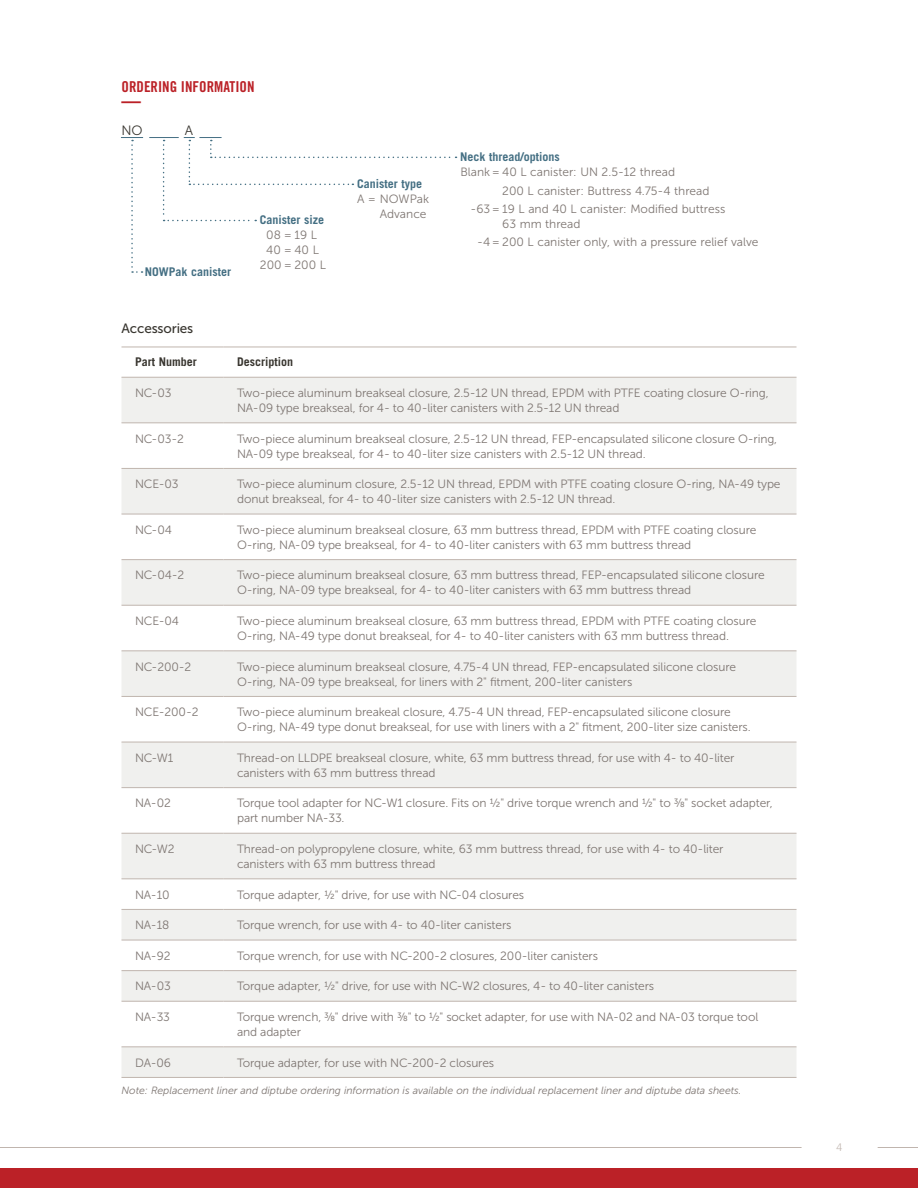
<style>
.page{position:relative;width:918px;height:1188px;background:#fff}
.page>*{position:absolute;margin:0;border:0;box-sizing:border-box;transform-origin:0 0}
.t1{font:700 expanded 20.25px "Trade Gothic LT Std";color:#bb2127;scale:.96 1}
.t2{font:15px "Trade Gothic LT Std Bd Cn 20";color:#bb2127}
.t3{font:13.5px "Museo Sans 500";letter-spacing:-.01em;color:#38352f}
.t4{font:13.5px "Museo Sans 300";color:#38352f}
.t5{font:12px/15px "Museo Sans 300";letter-spacing:-.01em;color:#7e7672}
.t6{font:700 12px "Trade Gothic LT Std";color:#446f83}
.t7{font:700 12px "Trade Gothic LT Std";color:#38352f}
.t8{font:italic 10.5px "Museo Sans 300";letter-spacing:-.005em;color:#7e7672}
.t9{font:300 10.5px "Trade Gothic LT Std";color:#c0b5ae}
</style>
<div class="page">
<div style="left:0;top:1168px;width:918px;height:20px;background:#bb2127"></div>
<hr style="left:878px;top:1147px;width:40px;height:1px;background:#c0b5ae">
<hr style="left:0;top:1147px;width:802px;height:1px;background:#c0b5ae">
<svg style="left:122px;top:378px;width:674px;height:699px;fill:#f0f0ee"></svg>
<hr style="left:122px;top:423px;width:102px;height:1px;background:#c0b5ae">
<hr style="left:224px;top:423px;width:572px;height:1px;background:#c0b5ae">
<hr style="left:122px;top:468px;width:102px;height:1px;background:#c0b5ae">
<hr style="left:224px;top:468px;width:572px;height:1px;background:#c0b5ae">
<hr style="left:122px;top:514px;width:102px;height:1px;background:#c0b5ae">
<hr style="left:224px;top:514px;width:572px;height:1px;background:#c0b5ae">
<hr style="left:122px;top:559px;width:102px;height:1px;background:#c0b5ae">
<hr style="left:224px;top:559px;width:572px;height:1px;background:#c0b5ae">
<hr style="left:224px;top:377px;width:572px;height:1px;background:#c0b5ae">
<hr style="left:122px;top:787px;width:102px;height:1px;background:#c0b5ae">
<hr style="left:224px;top:787px;width:572px;height:1px;background:#c0b5ae">
<hr style="left:122px;top:833px;width:102px;height:1px;background:#c0b5ae">
<hr style="left:224px;top:833px;width:572px;height:1px;background:#c0b5ae">
<hr style="left:122px;top:879px;width:102px;height:1px;background:#c0b5ae">
<hr style="left:224px;top:879px;width:572px;height:1px;background:#c0b5ae">
<hr style="left:122px;top:909px;width:102px;height:1px;background:#c0b5ae">
<hr style="left:224px;top:909px;width:572px;height:1px;background:#c0b5ae">
<hr style="left:122px;top:940px;width:102px;height:1px;background:#c0b5ae">
<hr style="left:224px;top:940px;width:572px;height:1px;background:#c0b5ae">
<hr style="left:122px;top:970px;width:102px;height:1px;background:#c0b5ae">
<hr style="left:224px;top:970px;width:572px;height:1px;background:#c0b5ae">
<hr style="left:122px;top:1001px;width:102px;height:1px;background:#c0b5ae">
<hr style="left:224px;top:1001px;width:572px;height:1px;background:#c0b5ae">
<hr style="left:122px;top:1047px;width:102px;height:1px;background:#c0b5ae">
<hr style="left:224px;top:1047px;width:572px;height:1px;background:#c0b5ae">
<hr style="left:224px;top:605px;width:572px;height:1px;background:#c0b5ae">
<hr style="left:224px;top:651px;width:572px;height:1px;background:#c0b5ae">
<hr style="left:224px;top:696px;width:572px;height:1px;background:#c0b5ae">
<hr style="left:224px;top:742px;width:572px;height:1px;background:#c0b5ae">
<hr style="left:122px;top:377px;width:102px;height:1px;background:#c0b5ae">
<hr style="left:122px;top:605px;width:102px;height:1px;background:#c0b5ae">
<hr style="left:122px;top:651px;width:102px;height:1px;background:#c0b5ae">
<hr style="left:122px;top:696px;width:102px;height:1px;background:#c0b5ae">
<hr style="left:122px;top:742px;width:102px;height:1px;background:#c0b5ae">
<hr style="left:122px;top:347px;width:102px;height:1px;background:#c0b5ae">
<hr style="left:224px;top:347px;width:572px;height:1px;background:#c0b5ae">
<hr style="left:122px;top:1077px;width:102px;height:1px;background:#c0b5ae">
<hr style="left:224px;top:1077px;width:572px;height:1px;background:#c0b5ae">
<svg style="left:121px;top:137px;width:22px;height:136px"></svg>
<hr style="left:149px;top:137px;width:30px;height:1px;background:#446f83">
<svg style="left:163px;top:137px;width:294px;height:84px"></svg>
<p class="t2" style="left:122px;top:77px;width:135px">ORDERING INFORMATION</p>
<h1 class="t1" style="left:122px;top:88px;width:22px">—</h1>
<p class="t4" style="left:122px;top:123px;width:23px">NO</p>
<p class="t4" style="left:185px;top:123px;width:10px">A</p>
<p class="t6" style="left:145px;top:264px;width:88px">NOWPak canister</p>
<p class="t6" style="left:260px;top:212px;width:66px">Canister size</p>
<p class="t5" style="left:260px;top:227px;width:68px;text-align:center">08 =19 L<br>40 =40 L<br>200 = 200 L</p>
<p class="t6" style="left:357px;top:177px;width:67px">Canister type</p>
<p class="t5" style="left:357px;top:192px;width:74px;text-align:right">A = NOWPak<br>Advance</p>
<p class="t6" style="left:460px;top:150px;width:101px">Neck thread/options</p>
<p class="t5" style="left:460px;top:165px;width:216px">Blank= 40 L canister: UN 2.5-12 thread</p>
<p class="t5" style="left:502px;top:183px;width:209px">200 L canister: Buttress 4.75-4 thread</p>
<p class="t5" style="left:471px;top:201px;width:256px">-63= 19 L and 40 L canister: Modified buttress</p>
<p class="t5" style="left:477px;top:215px;width:283px;line-height:18.3px;text-indent:25px">63 mm thread<br>-4= 200 L canister only, with a pressure relief valve</p>
<p class="t3" style="left:122px;top:321px;width:73px">Accessories</p>
<p class="t7" style="left:135px;top:355px;width:63px">Part Number</p>
<p class="t7" style="left:237px;top:355px;width:58px">Description</p>
<p class="t5" style="left:135px;top:385px;width:38px">NC-03</p>
<p class="t5" style="left:237px;top:385px;width:533px">Two-piece aluminum breakseal closure, 2.5-12 UN thread, EPDM with PTFE coating closure O-ring,<br>NA-09 type breakseal, for 4- to 40-liter canisters with 2.5-12 UN thread</p>
<p class="t5" style="left:135px;top:431px;width:50px">NC-03-2</p>
<p class="t5" style="left:237px;top:431px;width:542px">Two-piece aluminum breakseal closure, 2.5-12 UN thread, FEP-encapsulated silicone closure O-ring,<br>NA-09 type breakseal, for 4- to 40-liter size canisters with 2.5-12 UN thread.</p>
<p class="t5" style="left:135px;top:477px;width:45px">NCE-03</p>
<p class="t5" style="left:237px;top:477px;width:545px">Two-piece aluminum closure, 2.5-12 UN thread, EPDM with PTFE coating closure O-ring, NA-49 type donut breakseal, for 4- to 40-liter size canisters with 2.5-12 UN thread.</p>
<p class="t5" style="left:135px;top:522px;width:38px">NC-04</p>
<p class="t5" style="left:237px;top:522px;width:521px">Two-piece aluminum breakseal closure, 63 mm buttress thread, EPDM with PTFE coating closure<br>O-ring, NA-09 type breakseal, for 4- to 40-liter canisters with 63 mm buttress thread</p>
<p class="t5" style="left:135px;top:568px;width:51px">NC-04-2</p>
<p class="t5" style="left:237px;top:568px;width:529px">Two-piece aluminum breakseal closure, 63 mm buttress thread, FEP-encapsulated silicone closure<br>O-ring, NA-09 type breakseal, for 4- to 40-liter canisters with 63 mm buttress thread</p>
<p class="t5" style="left:135px;top:613px;width:46px">NCE-04</p>
<p class="t5" style="left:237px;top:613px;width:521px">Two-piece aluminum breakseal closure, 63 mm buttress thread, EPDM with PTFE coating closure<br>O-ring, NA-49 type donut breakseal, for 4- to 40-liter canisters with 63 mm buttress thread.</p>
<p class="t5" style="left:135px;top:659px;width:58px">NC-200-2</p>
<p class="t5" style="left:237px;top:659px;width:501px">Two-piece aluminum breakseal closure, 4.75-4 UN thread, FEP-encapsulated silicone closure<br>O-ring, NA-09 type breakseal, for liners with 2" fitment, 200-liter canisters</p>
<p class="t5" style="left:135px;top:705px;width:65px">NCE-200-2</p>
<p class="t5" style="left:237px;top:705px;width:515px">Two-piece aluminum breakeal closure, 4.75-4 UN thread, FEP-encapsulated silicone closure<br>O-ring, NA-49 type donut breakseal, for use with liners with a 2" fitment, 200-liter size canisters.</p>
<p class="t5" style="left:135px;top:750px;width:40px">NC-W1</p>
<p class="t5" style="left:237px;top:750px;width:499px">Thread-on LLDPE breakseal closure, white, 63 mm buttress thread, for use with 4- to 40-liter canisters with 63 mm buttress thread</p>
<p class="t5" style="left:135px;top:796px;width:37px">NA-02</p>
<p class="t5" style="left:237px;top:796px;width:537px">Torque tool adapter for NC-W1 closure. Fits on 1/2" drive torque wrench and 1/2" to 3/8" socket adapter, part number NA-33.</p>
<p class="t5" style="left:135px;top:841px;width:41px">NC-W2</p>
<p class="t5" style="left:237px;top:841px;width:488px">Thread-on polypropylene closure, white, 63 mm buttress thread, for use with 4- to 40-liter canisters with 63 mm buttress thread</p>
<p class="t5" style="left:135px;top:887px;width:36px">NA-10</p>
<p class="t5" style="left:237px;top:887px;width:289px">Torque adapter, 1/2" drive, for use with NC-04 closures</p>
<p class="t5" style="left:135px;top:918px;width:36px">NA-18</p>
<p class="t5" style="left:237px;top:918px;width:276px">Torque wrench, for use with 4- to 40-liter canisters</p>
<p class="t5" style="left:135px;top:948px;width:37px">NA-92</p>
<p class="t5" style="left:237px;top:948px;width:362px">Torque wrench, for use with NC-200-2 closures, 200-liter canisters</p>
<p class="t5" style="left:135px;top:979px;width:37px">NA-03</p>
<p class="t5" style="left:237px;top:979px;width:419px">Torque adapter, ½" drive, for use with NC-W2 closures, 4- to 40-liter canisters</p>
<p class="t5" style="left:135px;top:1009px;width:37px">NA-33</p>
<p class="t5" style="left:237px;top:1009px;width:523px">Torque wrench, 3/8" drive with 3/8" to 1/2" socket adapter, for use with NA-02 and NA-03 torque tool and adapter</p>
<p class="t5" style="left:135px;top:1055px;width:37px">DA-06</p>
<p class="t5" style="left:237px;top:1055px;width:259px">Torque adapter, for use with NC-200-2 closures</p>
<p class="t8" style="left:122px;top:1085px;width:621px">Note: Replacement liner and diptube ordering information is available on the individual replacement liner and diptube data sheets.</p>
<p class="t9" style="left:837px;top:1141px;width:7px">4</p>
</div>
